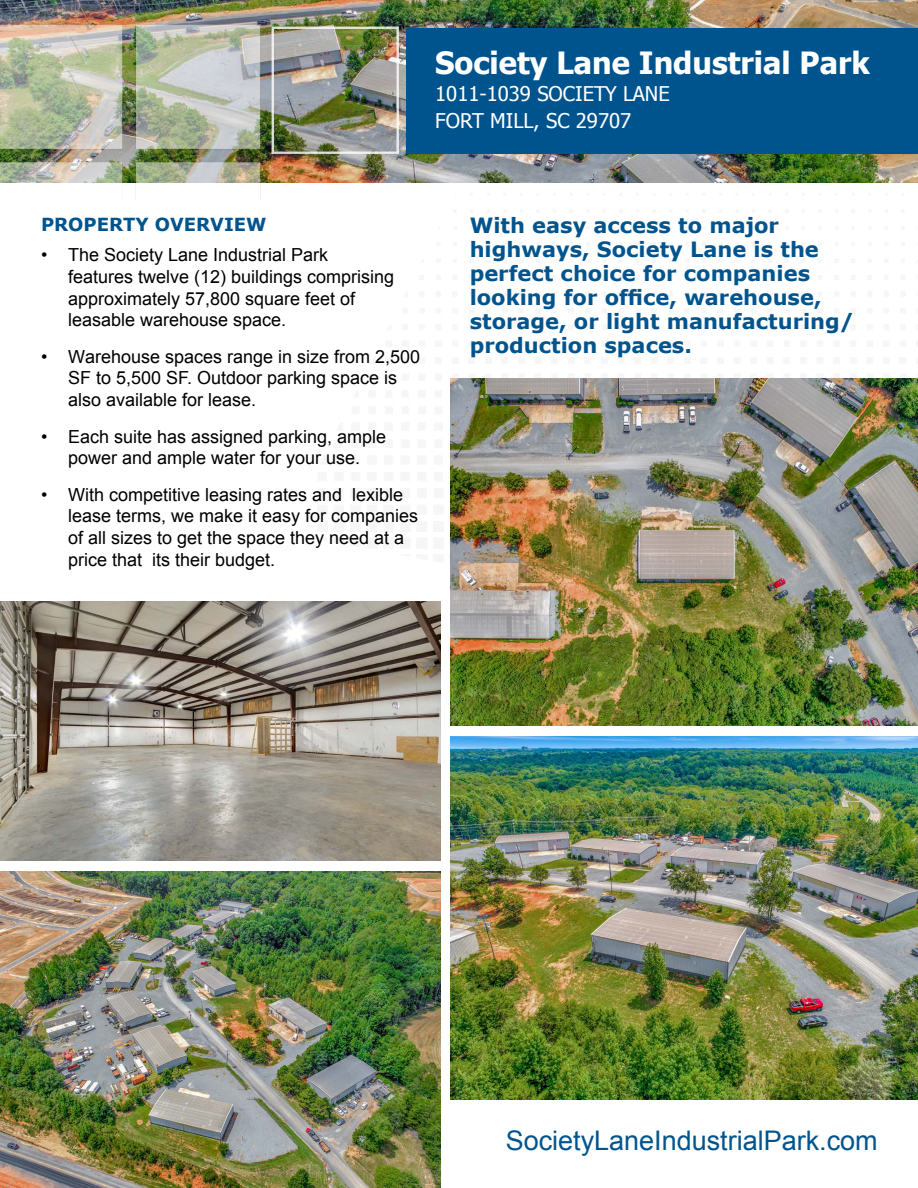
<style>
.page{position:relative;width:918px;height:1188px;background:#fff}
.page>*{position:absolute;margin:0;border:0;box-sizing:border-box;transform-origin:0 0}
.t1{font:700 30.6px "Tahoma";color:#fff}
.t2{font:27px "Arial";color:#00548e}
.t3{font:700 21px/24px "Verdana";color:#00548e}
.t4{font:20.25px/27px "Tahoma";color:#fff}
.t5{font:18px/21.6px "Arial";color:#000}
.t6{font:700 18px "Verdana";color:#00548e}
</style>
<div class="page">
<img style="left:0;top:0;width:918px;height:183px">
<div style="left:406px;top:28px;width:512px;height:125px;background:#00548e"></div>
<div style="left:272px;top:27px;width:127px;height:127px;border:2px solid #fff"></div>
<img style="left:0;top:23px;width:262px;height:177px">
<img style="left:0;top:872px;width:441px;height:316px">
<img style="left:0;top:602px;width:441px;height:258px">
<img style="left:450px;top:379px;width:468px;height:346px">
<img style="left:450px;top:737px;width:468px;height:362px">
<h1 class="t1" style="left:435px;top:41px;width:436px">Society Lane Industrial Park</h1>
<p class="t4" style="left:435px;top:79px;width:236px">1011-1039 SOCIETY LANE<br>FORT MILL, SC 29707</p>
<p class="t6" style="left:41px;top:213px;width:227px">PROPERTY OVERVIEW</p>
<p class="t5" style="left:68px;top:245px;width:328px;text-indent:-27px">• The Society Lane Industrial Park features twelve (12) buildings comprising approximately 57,800 square feet of leasable warehouse space.</p>
<p class="t5" style="left:68px;top:346px;width:354px;text-indent:-27px">• Warehouse spaces range in size from 2,500<br>SF to 5,500 SF. Outdoor parking space is also available for lease.</p>
<p class="t5" style="left:41px;top:426px;width:347px;text-align:center">• Each suite has assigned parking, ample power and ample water for your use.</p>
<p class="t5" style="left:68px;top:484px;width:352px;text-indent:-27px">• With competitive leasing rates and lexible lease terms, we make it easy for companies of all sizes to get the space they need at a price that its their budget.</p>
<p class="t3" style="left:470px;top:214px;width:386px">With easy access to major highways, Society Lane is the perfect choice for companies looking for office, warehouse, storage, or light manufacturing/ production spaces.</p>
<h2 class="t2" style="left:506px;top:1123px;width:374px">SocietyLaneIndustrialPark.com</h2>
</div>
